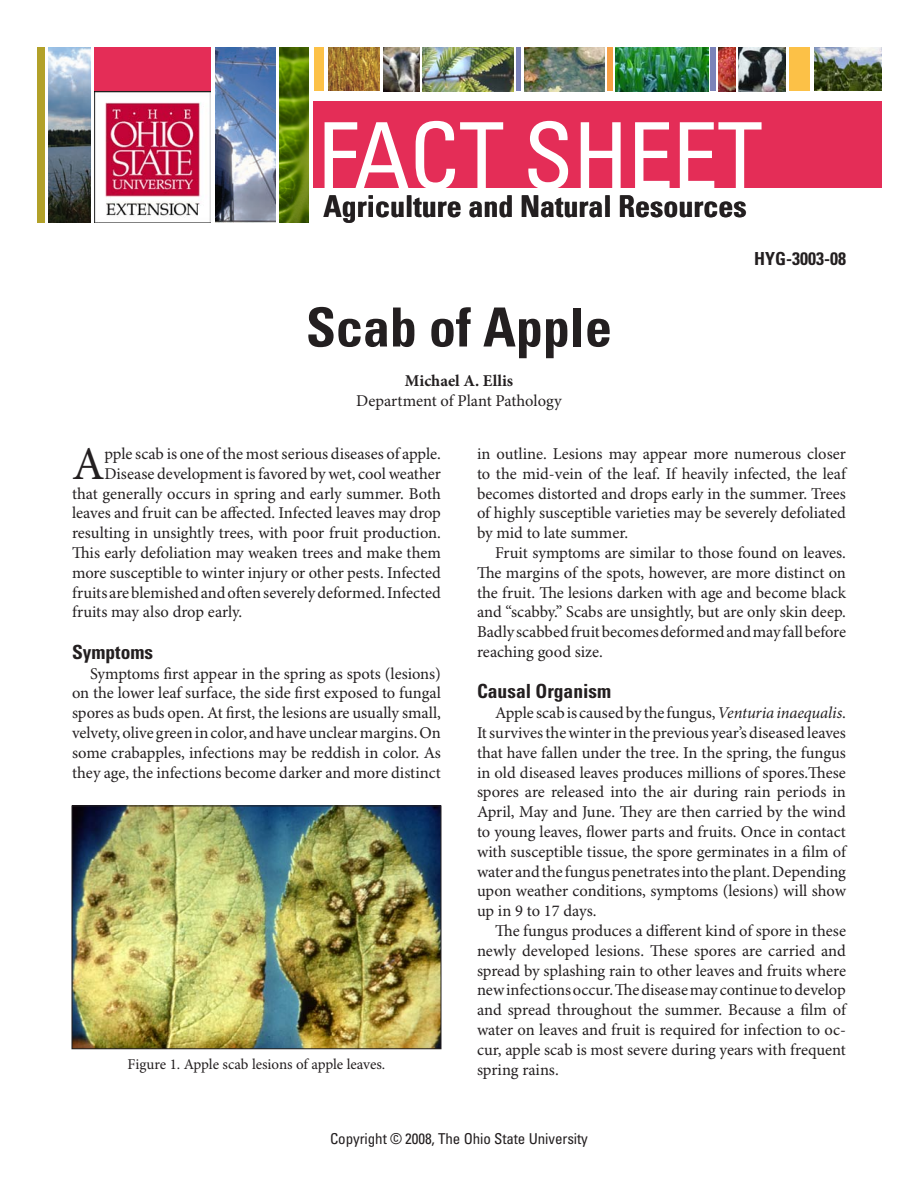
<style>
.page{position:relative;width:918px;height:1188px;background:#fff}
.page>*{position:absolute;margin:0;border:0;box-sizing:border-box;transform-origin:0 0}
.t1{font:condensed 91.35px "Univers";letter-spacing:-.01em;color:#fff}
.t2{font:700 condensed 54px "Univers";color:#231f20}
.Drop_cap{font:46.95px "Minion Pro";color:#231f20}
.t3{font:700 condensed 30px "Univers";color:#231f20}
.t4{font:700 condensed 19.5px "Univers";color:#231f20}
.t5{font:700 condensed 18px "Univers";color:#231f20}
.Body{font:16.5px/19.8px "Minion Pro";color:#231f20;text-align:justify}
.Drop_cap-2{font:16.5px "Minion Pro";color:#231f20}
.Author{font:16.5px "Minion Pro";letter-spacing:-.005em;color:#231f20}
.Author-2{font:700 16.5px "Minion Pro";color:#231f20}
.t6{font:15px "Minion Pro";color:#231f20}
.copyright_and_discla{font:condensed 15px "Univers";letter-spacing:-.005em;color:#231f20}
.s1{font-style:italic}
</style>
<div class="page">
<div style="left:94px;top:47px;width:117px;height:80px;background:#e42d57"></div>
<img style="left:94px;top:91px;width:117px;height:132px">
<div style="left:314px;top:101px;width:568px;height:86px;background:#e42d57"></div>
<img style="left:524px;top:47px;width:80px;height:44px">
<img style="left:719px;top:47px;width:17px;height:44px">
<img style="left:422px;top:47px;width:92px;height:44px">
<img style="left:616px;top:47px;width:93px;height:44px">
<hr style="left:517px;top:47px;width:4px;height:44px;background:#7b83b9">
<div style="left:608px;top:47px;width:5px;height:44px;background:#f7a147"></div>
<div style="left:710px;top:47px;width:6px;height:44px;background:#7b83b9"></div>
<img style="left:383px;top:47px;width:36px;height:44px">
<img style="left:739px;top:47px;width:47px;height:44px">
<div style="left:789px;top:47px;width:21px;height:44px;background:#fcc147"></div>
<img style="left:48px;top:47px;width:43px;height:176px">
<img style="left:280px;top:47px;width:29px;height:176px">
<div style="left:37px;top:47px;width:7px;height:176px;background:#b2a129"></div>
<img style="left:215px;top:47px;width:60px;height:176px">
<div style="left:314px;top:47px;width:9px;height:44px;background:#fcc147"></div>
<img style="left:814px;top:47px;width:68px;height:44px">
<img style="left:74px;top:808px;width:365px;height:239px">
<div style="left:72px;top:806px;width:369px;height:243px;border:1px solid #231f20"></div>
<p class="t1" style="left:318px;top:98px;width:447px">FACT SHEET</p>
<p class="t3" style="left:323px;top:188px;width:425px">Agriculture and Natural Resources</p>
<h3 class="t5" style="left:754px;top:247px;width:93px">HYG-3003-08</h3>
<h1 class="t2" style="left:306px;top:294px;width:308px">Scab of Apple</h1>
<p class="Author-2" style="left:405px;top:371px;width:110px">Michael A. Ellis</p>
<p class="Author" style="left:356px;top:390px;width:207px">Department of Plant Pathology</p>
<p class="Drop_cap" style="left:72px;top:436px;width:34px">A</p>
<p class="Drop_cap-2" style="left:104px;top:444px;width:338px">pple scab is one of the most serious diseases of apple.</p>
<p class="Drop_cap-2" style="left:104px;top:464px;width:338px">Disease development is favored by wet, cool weather</p>
<p class="Drop_cap-2" style="left:72px;top:483px;width:371px">that generally occurs in spring and early summer. Both</p>
<p class="Drop_cap-2" style="left:72px;top:503px;width:370px">leaves and fruit can be affected. Infected leaves may drop</p>
<p class="Drop_cap-2" style="left:72px;top:523px;width:371px">resulting in unsightly trees, with poor fruit production.</p>
<p class="Drop_cap-2" style="left:72px;top:543px;width:371px">This early defoliation may weaken trees and make them</p>
<p class="Drop_cap-2" style="left:72px;top:563px;width:371px">more susceptible to winter injury or other pests. Infected</p>
<p class="Drop_cap-2" style="left:72px;top:582px;width:371px">fruits are blemished and often severely deformed. Infected</p>
<p class="Drop_cap-2" style="left:72px;top:602px;width:172px">fruits may also drop early.</p>
<h3 class="t4" style="left:72px;top:640px;width:83px">Symptoms</h3>
<p class="Body" style="left:72px;top:664px;width:371px;text-indent:18px">Symptoms first appear in the spring as spots (lesions) on the lower leaf surface, the side first exposed to fungal spores as buds open. At first, the lesions are usually small, velvety, olive green in color, and have unclear margins. On some crabapples, infections may be reddish in color. As they age, the infections become darker and more distinct</p>
<p class="t6" style="left:128px;top:1055px;width:259px">Figure 1. Apple scab lesions of apple leaves.</p>
<p class="Body" style="left:477px;top:445px;width:370px">in outline. Lesions may appear more numerous closer to the mid-vein of the leaf. If heavily infected, the leaf becomes distorted and drops early in the summer. Trees of highly susceptible varieties may be severely defoliated by mid to late summer.</p>
<p class="Body" style="left:477px;top:544px;width:371px;text-indent:18px">Fruit symptoms are similar to those found on leaves.<br>The margins of the spots, however, are more distinct on the fruit. The lesions darken with age and become black and “scabby.” Scabs are unsightly, but are only skin deep.<br>Badly scabbed fruit becomes deformed and may fall before reaching good size.</p>
<h3 class="t4" style="left:477px;top:679px;width:136px">Causal Organism</h3>
<p class="Body" style="left:477px;top:704px;width:371px;text-indent:18px">Apple scab is caused by the fungus, <span class="s1">Venturia inaequalis</span>.<br>It survives the winter in the previous year’s diseased leaves that have fallen under the tree. In the spring, the fungus in old diseased leaves produces millions of spores.These spores are released into the air during rain periods in April, May and June. They are then carried by the wind to young leaves, flower parts and fruits. Once in contact with susceptible tissue, the spore germinates in a film of water and the fungus penetrates into the plant. Depending upon weather conditions, symptoms (lesions) will show up in 9 to 17 days.</p>
<p class="Body" style="left:477px;top:922px;width:371px;text-indent:18px">The fungus produces a different kind of spore in these newly developed lesions. These spores are carried and spread by splashing rain to other leaves and fruits where new infections occur. The disease may continue to develop and spread throughout the summer. Because a film of water on leaves and fruit is required for infection to oc&shy;cur, apple scab is most severe during years with frequent spring rains.</p>
<p class="copyright_and_discla" style="left:330px;top:1129px;width:259px">Copyright © 2008, The Ohio State University</p>
</div>
